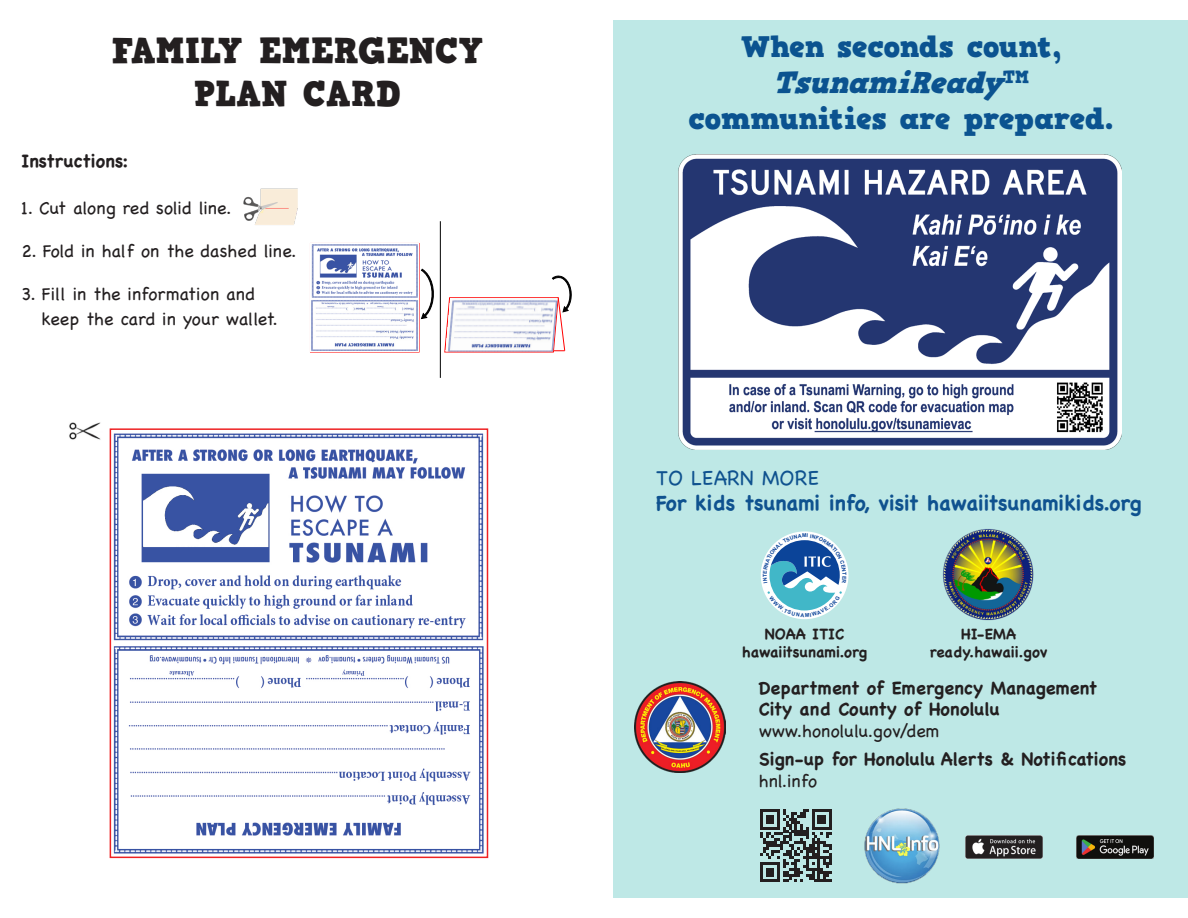
<style>
.page{position:relative;width:1188px;height:918px;background:#fff}
.page>*{position:absolute;margin:0;border:0;box-sizing:border-box;transform-origin:0 0}
.t1{font:36px "HVD Comic Serif Pro";color:#231f20}
.t2{font:30px "HVD Comic Serif Pro";color:#0b5390}
.t3{font:italic 30px "HVD Comic Serif Pro";color:#0b5390}
.t4{font:700 21px "Chalkboard";color:#0f528f}
.t5{font:21px "Chalkboard";color:#0f528f}
.t6{font:18px "Chalkboard";color:#231f20}
.t7{font:700 18px/21.6px "Chalkboard";color:#231f20}
.t8{font:700 15px "Chalkboard";color:#231f20}
</style>
<div class="page">
<div style="left:614px;top:20px;width:574px;height:878px;background:#bee8e6"></div>
<svg style="left:761px;top:531px;width:88px;height:88px"></svg>
<img style="left:942px;top:529px;width:92px;height:92px">
<svg style="left:760px;top:809px;width:72px;height:73px"></svg>
<img style="left:634px;top:681px;width:91px;height:91px">
<img style="left:864px;top:809px;width:76px;height:75px">
<img style="left:966px;top:836px;width:77px;height:23px">
<img style="left:1076px;top:836px;width:77px;height:22px">
<img style="left:679px;top:155px;width:442px;height:294px">
<hr style="left:440px;top:221px;width:1px;height:157px;background:#000">
<svg style="left:419px;top:269px;width:15px;height:50px"></svg>
<svg style="left:444px;top:276px;width:128px;height:76px"></svg>
<img style="left:311px;top:244px;width:107px;height:107px">
<img style="left:445px;top:298px;width:113px;height:54px">
<img style="left:69px;top:422px;width:32px;height:18px">
<img style="left:113px;top:646px;width:371px;height:208px">
<img style="left:109px;top:429px;width:375px;height:217px">
<div style="left:110px;top:428px;width:378px;height:430px;border:2px solid #ee2123"></div>
<img style="left:243px;top:188px;width:55px;height:37px">
<svg style="left:763px;top:534px;width:83px;height:83px"></svg>
<p class="t1" style="left:111px;top:26px;width:373px">FAMILY EMERGENCY</p>
<p class="t1" style="left:194px;top:69px;width:208px">PLAN CARD</p>
<p class="t7" style="left:21px;top:150px;width:109px">Instructions:</p>
<p class="t6" style="left:21px;top:197px;width:212px">1. Cut along red solid line.</p>
<p class="t6" style="left:21px;top:240px;width:277px">2. Fold in half on the dashed line.</p>
<p class="t6" style="left:21px;top:284px;width:235px">3. Fill in the information and</p>
<p class="t6" style="left:42px;top:309px;width:238px">keep the card in your wallet.</p>
<p class="t2" style="left:741px;top:26px;width:322px">When seconds count,</p>
<p class="t3" style="left:773px;top:62px;width:258px">TsunamiReady<sup>T</sup> <sup>M</sup></p>
<p class="t2" style="left:689px;top:98px;width:427px">communities are prepared.</p>
<p class="t5" style="left:656px;top:465px;width:165px">TO LEARN MORE</p>
<p class="t4" style="left:656px;top:491px;width:487px">For kids tsunami info, visit hawaiitsunamikids.org</p>
<p class="t8" style="left:765px;top:625px;width:81px">NOAA ITIC</p>
<p class="t8" style="left:742px;top:643px;width:126px">hawaiitsunami.org</p>
<p class="t8" style="left:961px;top:625px;width:56px">HI-EMA</p>
<p class="t8" style="left:930px;top:643px;width:119px">ready.hawaii.gov</p>
<p class="t7" style="left:759px;top:677px;width:340px">Department of Emergency Management<br>City and County of Honolulu</p>
<p class="t6" style="left:759px;top:720px;width:182px">www.honolulu.gov/dem</p>
<p class="t7" style="left:759px;top:748px;width:369px">Sign-up for Honolulu Alerts &amp; Notifications</p>
<p class="t6" style="left:759px;top:770px;width:59px">hnl.info</p>
</div>
